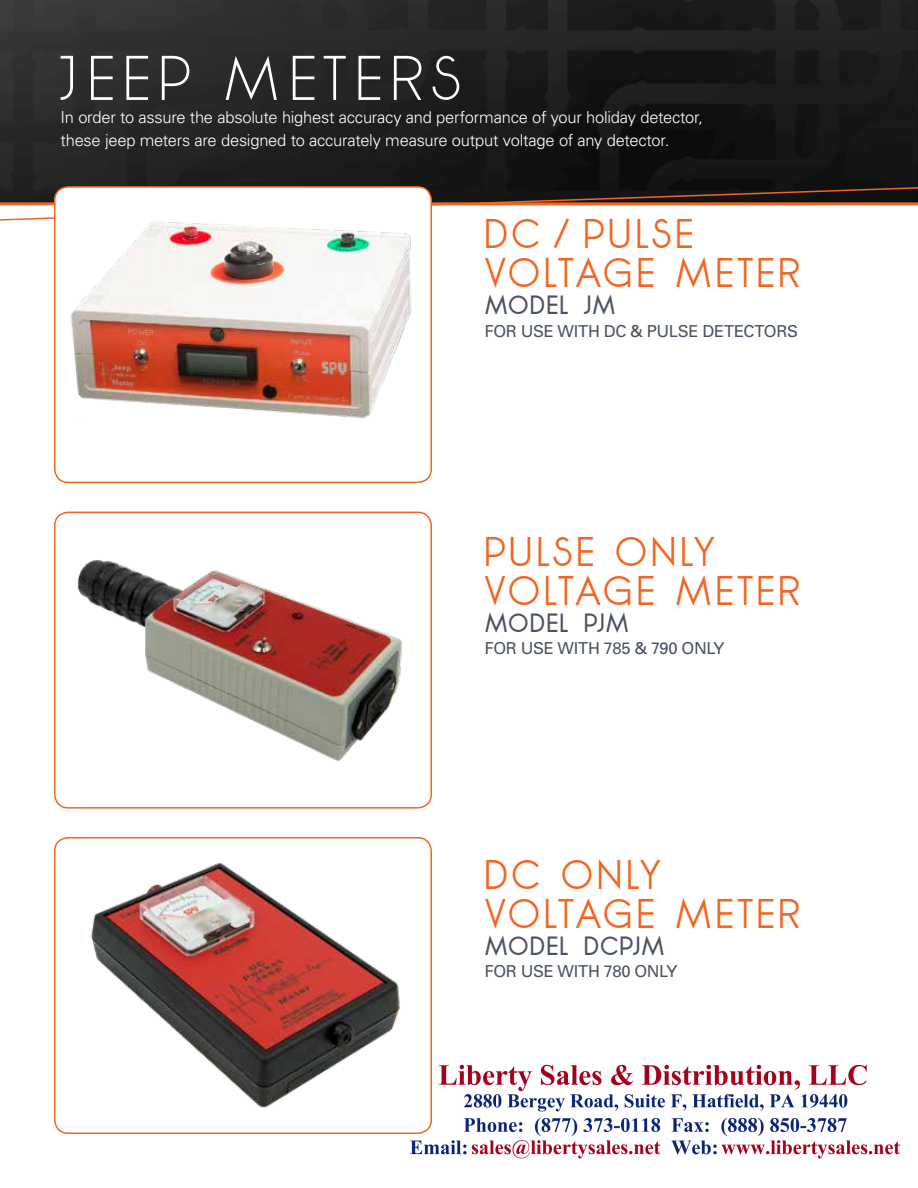
<style>
.page{position:relative;width:918px;height:1188px;background:#fff}
.page>*{position:absolute;margin:0;border:0;box-sizing:border-box;transform-origin:0 0}
.t1{font:200 63px "phantom";letter-spacing:.095em;color:#fff}
.t2{font:300 42px/39px "phantom";letter-spacing:.11em;color:#f26522}
.t3{font:27px "phantom";letter-spacing:.055em;color:#4b5363}
.t4{font:300 16.5px/22.5px "Univers";letter-spacing:-.015em;color:#fff}
.t5{font:16.5px "Univers";letter-spacing:-.02em;color:#4b5363}
</style>
<div class="page">
<img style="left:0;top:0;width:918px;height:186px">
<svg style="left:0;top:186px;width:918px;height:35px"></svg>
<hr style="left:0;top:202px;width:918px;height:3px;background:#f26522">
<div style="left:55px;top:187px;width:376px;height:295px;background:#fff;border-radius:14px"></div>
<img style="left:70px;top:221px;width:342px;height:197px">
<div style="left:54px;top:186px;width:378px;height:297px;border:2px solid #f26522;border-radius:14px"></div>
<img style="left:77px;top:560px;width:326px;height:201px">
<div style="left:54px;top:512px;width:378px;height:297px;border:2px solid #f26522;border-radius:14px"></div>
<img style="left:90px;top:863px;width:311px;height:245px">
<img style="left:396px;top:1048px;width:505px;height:111px">
<div style="left:54px;top:837px;width:378px;height:297px;border:2px solid #f26522;border-radius:14px"></div>
<h1 class="t1" style="left:61px;top:41px;width:402px">JEEP METERS</h1>
<p class="t4" style="left:61px;top:106px;width:644px">In order to assure the absolute highest accuracy and performance of your holiday detector, these jeep meters are designed to accurately measure output voltage of any detector.</p>
<h2 class="t2" style="left:485px;top:214px;width:317px">DC / PULSE<br>VOLTAGE METER</h2>
<h3 class="t3" style="left:485px;top:289px;width:132px">MODEL JM</h3>
<p class="t5" style="left:485px;top:321px;width:315px">FOR USE WITH DC &amp; PULSE DETECTORS</p>
<h2 class="t2" style="left:485px;top:532px;width:317px">PULSE ONLY<br>VOLTAGE METER</h2>
<h3 class="t3" style="left:485px;top:607px;width:146px">MODEL PJM</h3>
<p class="t5" style="left:485px;top:638px;width:241px">FOR USE WITH 785 &amp; 790 ONLY</p>
<h2 class="t2" style="left:485px;top:855px;width:317px">DC ONLY<br>VOLTAGE METER</h2>
<h3 class="t3" style="left:485px;top:929px;width:181px">MODEL DCPJM</h3>
<p class="t5" style="left:485px;top:961px;width:194px">FOR USE WITH 780 ONLY</p>
</div>
